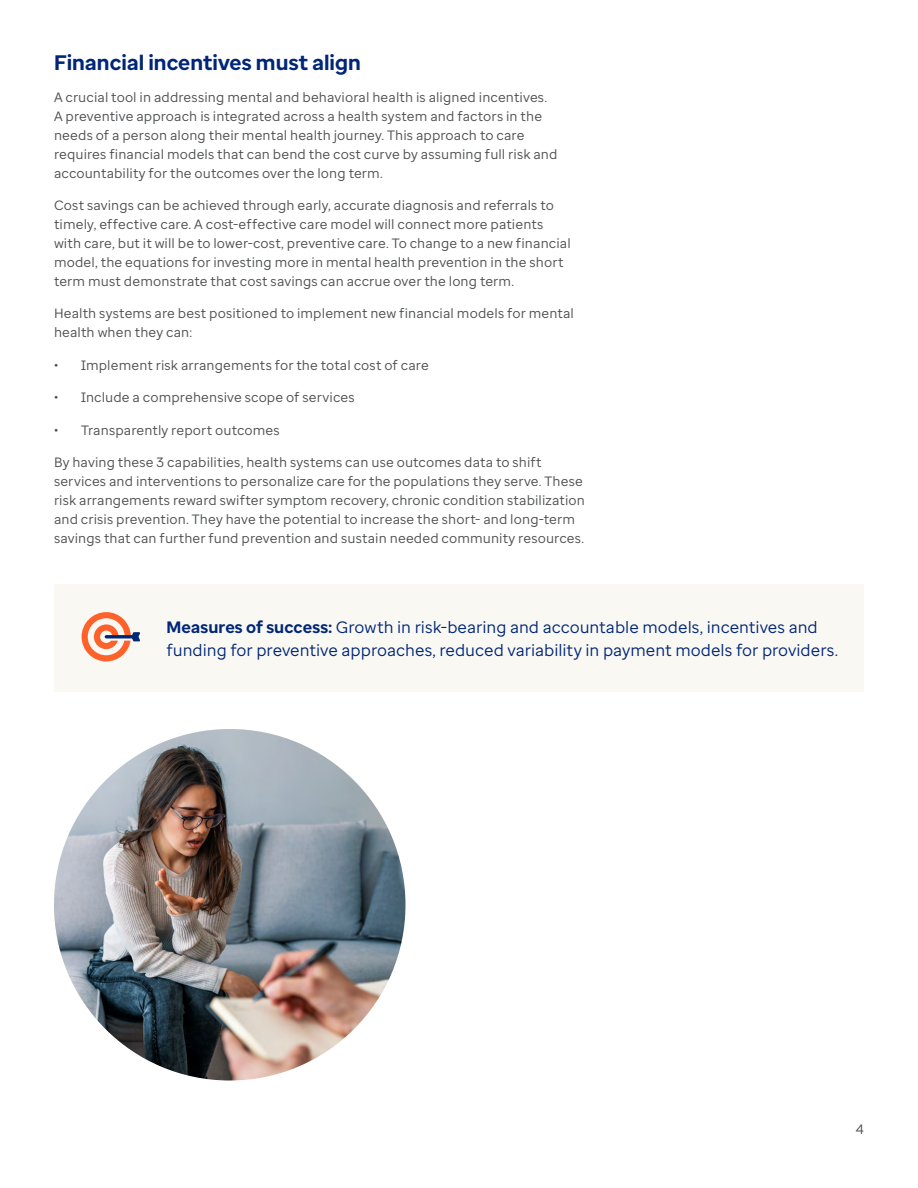
<style>
.page{position:relative;width:918px;height:1188px;background:#fff}
.page>*{position:absolute;margin:0;border:0;box-sizing:border-box;transform-origin:0 0}
.t1{font:700 21px "Optum Sans";letter-spacing:.005em;color:#002677}
.t2{font:16.5px/23.1px "Optum Sans";color:#002677}
.t3{font:13.5px/18.9px "Optum Sans";letter-spacing:.01em;color:#4b4d4f}
.s1{font-weight:700}
</style>
<div class="page">
<div style="left:54px;top:584px;width:810px;height:108px;background:#faf8f2"></div>
<svg style="left:82px;top:612px;width:58px;height:49px"></svg>
<img style="left:54px;top:729px;width:351px;height:352px;border-radius:176px">
<h1 class="t1" style="left:54px;top:49px;width:309px">Financial incentives must align</h1>
<p class="t3" style="left:54px;top:88px;width:505px">A crucial tool in addressing mental and behavioral health is aligned incentives.<br>A preventive approach is integrated across a health system and factors in the needs of a person along their mental health journey. This approach to care requires financial models that can bend the cost curve by assuming full risk and accountability for the outcomes over the long term.</p>
<p class="t3" style="left:54px;top:196px;width:518px">Cost savings can be achieved through early, accurate diagnosis and referrals to timely, effective care. A cost-effective care model will connect more patients with care, but it will be to lower-cost, preventive care. To change to a new financial model, the equations for investing more in mental health prevention in the short term must demonstrate that cost savings can accrue over the long term.</p>
<p class="t3" style="left:54px;top:304px;width:522px">Health systems are best positioned to implement new financial models for mental health when they can:</p>
<p class="t3" style="left:54px;top:355px;width:376px">• Implement risk arrangements for the total cost of care</p>
<p class="t3" style="left:54px;top:388px;width:302px">• Include a comprehensive scope of services</p>
<p class="t3" style="left:54px;top:420px;width:227px">• Transparently report outcomes</p>
<p class="t3" style="left:54px;top:453px;width:533px">By having these 3 capabilities, health systems can use outcomes data to shift services and interventions to personalize care for the populations they serve. These risk arrangements reward swifter symptom recovery, chronic condition stabilization and crisis prevention. They have the potential to increase the short- and long-term savings that can further fund prevention and sustain needed community resources.</p>
<p class="t2" style="left:166px;top:616px;width:673px"><span class="s1">Measures of success:</span> Growth in risk-bearing and accountable models, incentives and funding for preventive approaches, reduced variability in payment models for providers.</p>
<p class="t3" style="left:856px;top:1120px;width:10px">4</p>
</div>
